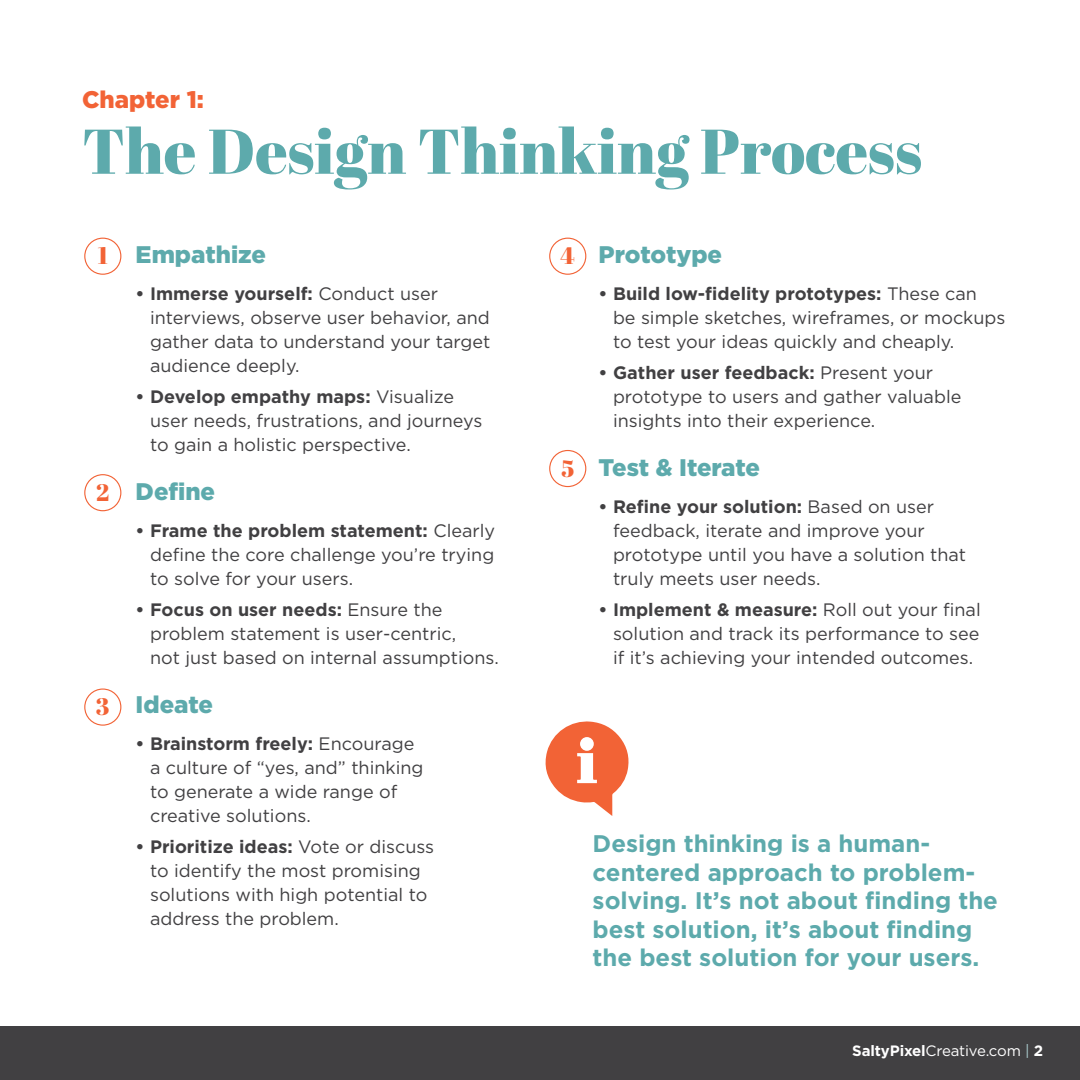
<style>
.page{position:relative;width:1080px;height:1080px;background:#fff}
.page>*{position:absolute;margin:0;border:0;box-sizing:border-box;transform-origin:0 0}
.t1{font:63px "Abril Fatface";color:#5daaac}
.t2{font:700 24px/28.5px "Gotham";color:#5daaac}
.t3{font:900 24px "Gotham";color:#5daaac}
.t4{font:900 24px "Gotham";color:#f26336}
.t5{font:23.85px "Abril Fatface";color:#f26336}
.t6{font:18px/24px "Gotham";color:#414042}
.t7{font:15px "Gotham";letter-spacing:-.01em;color:#fff}
.s1{font-weight:700}
.s2{color:#adced0}
</style>
<div class="page">
<div style="left:0;top:1026px;width:1080px;height:54px;background:#414042"></div>
<div style="left:84px;top:238px;width:37px;height:37px;border:1px solid #f26336;border-radius:50%"></div>
<div style="left:549px;top:238px;width:37px;height:37px;border:1px solid #f26336;border-radius:50%"></div>
<div style="left:549px;top:450px;width:37px;height:37px;border:1px solid #f26336;border-radius:50%"></div>
<div style="left:84px;top:474px;width:37px;height:37px;border:1px solid #f26336;border-radius:50%"></div>
<div style="left:84px;top:688px;width:37px;height:38px;border:1px solid #f26336;border-radius:50%"></div>
<svg style="left:545px;top:721px;width:84px;height:95px"></svg>
<div style="left:580px;top:737px;width:14px;height:14px;background:#fff;border-radius:50%"></div>
<h2 class="t4" style="left:82px;top:83px;width:123px">Chapter 1:</h2>
<h1 class="t1" style="left:82px;top:107px;width:842px">The Design Thinking Process</h1>
<h2 class="t3" style="left:136px;top:238px;width:132px">Empathize</h2>
<p class="t6" style="left:150px;top:281px;width:342px;text-indent:-14px"><span class="s1">• Immerse yourself:</span> Conduct user interviews, observe user behavior, and gather data to understand your target audience deeply.</p>
<p class="t6" style="left:150px;top:384px;width:334px;text-indent:-14px"><span class="s1">• Develop empathy maps:</span> Visualize user needs, frustrations, and journeys to gain a holistic perspective.</p>
<h2 class="t3" style="left:136px;top:475px;width:81px">Define</h2>
<p class="t6" style="left:150px;top:518px;width:347px;text-align:justify;text-indent:-14px"><span class="s1">• Frame the problem statement:</span> Clearly define the core challenge you’re trying to solve for your users.</p>
<p class="t6" style="left:150px;top:597px;width:350px;text-indent:-14px"><span class="s1">• Focus on user needs:</span> Ensure the problem statement is user-centric,<br>not just based on internal assumptions.</p>
<h2 class="t3" style="left:136px;top:688px;width:79px">Ideate</h2>
<p class="t6" style="left:150px;top:731px;width:275px;text-indent:-14px"><span class="s1">• Brainstorm freely:</span> Encourage a culture of “yes, and” thinking to generate a wide range of creative solutions.</p>
<p class="t6" style="left:150px;top:834px;width:286px;text-indent:-14px"><span class="s1">• Prioritize ideas:</span> Vote or discuss to identify the most promising solutions with high potential to address the problem.</p>
<h3 class="t5" style="left:98px;top:239px;width:12px">1</h3>
<h3 class="t5" style="left:561px;top:239px;width:16px">4</h3>
<h3 class="t5" style="left:561px;top:451px;width:14px">5</h3>
<h3 class="t5" style="left:96px;top:475px;width:15px">2</h3>
<h3 class="t5" style="left:96px;top:690px;width:15px">3</h3>
<h2 class="t3" style="left:599px;top:238px;width:125px">Prototype</h2>
<p class="t6" style="left:613px;top:281px;width:394px;text-indent:-14px"><span class="s1">• Build low-fidelity prototypes:</span> These can<br>be simple sketches, wireframes, or mockups to test your ideas quickly and cheaply.</p>
<p class="t6" style="left:613px;top:360px;width:350px;text-indent:-14px"><span class="s1">• Gather user feedback:</span> Present your prototype to users and gather valuable insights into their experience.</p>
<h2 class="t3" style="left:599px;top:451px;width:163px">Test &amp; Iterate</h2>
<p class="t6" style="left:613px;top:494px;width:355px;text-indent:-14px"><span class="s1">• Refine your solution:</span> Based on user feedback, iterate and improve your prototype until you have a solution that truly meets user needs.</p>
<p class="t6" style="left:613px;top:597px;width:369px;text-align:justify;text-indent:-14px"><span class="s1">• Implement &amp; measure:</span> Roll out your final solution and track its performance to see if it’s achieving your intended outcomes.</p>
<h2 class="t2" style="left:593px;top:829px;width:407px">Design thinking is a human&shy;centered approach to problem&shy;solving. It’s not about finding the best solution, it’s about finding the best solution for your users.</h2>
<p class="t7" style="left:852px;top:1041px;width:192px"><span class="s1">SaltyPixel</span>Creative.com <span class="s2">|</span> <span class="s1">2</span></p>
</div>
